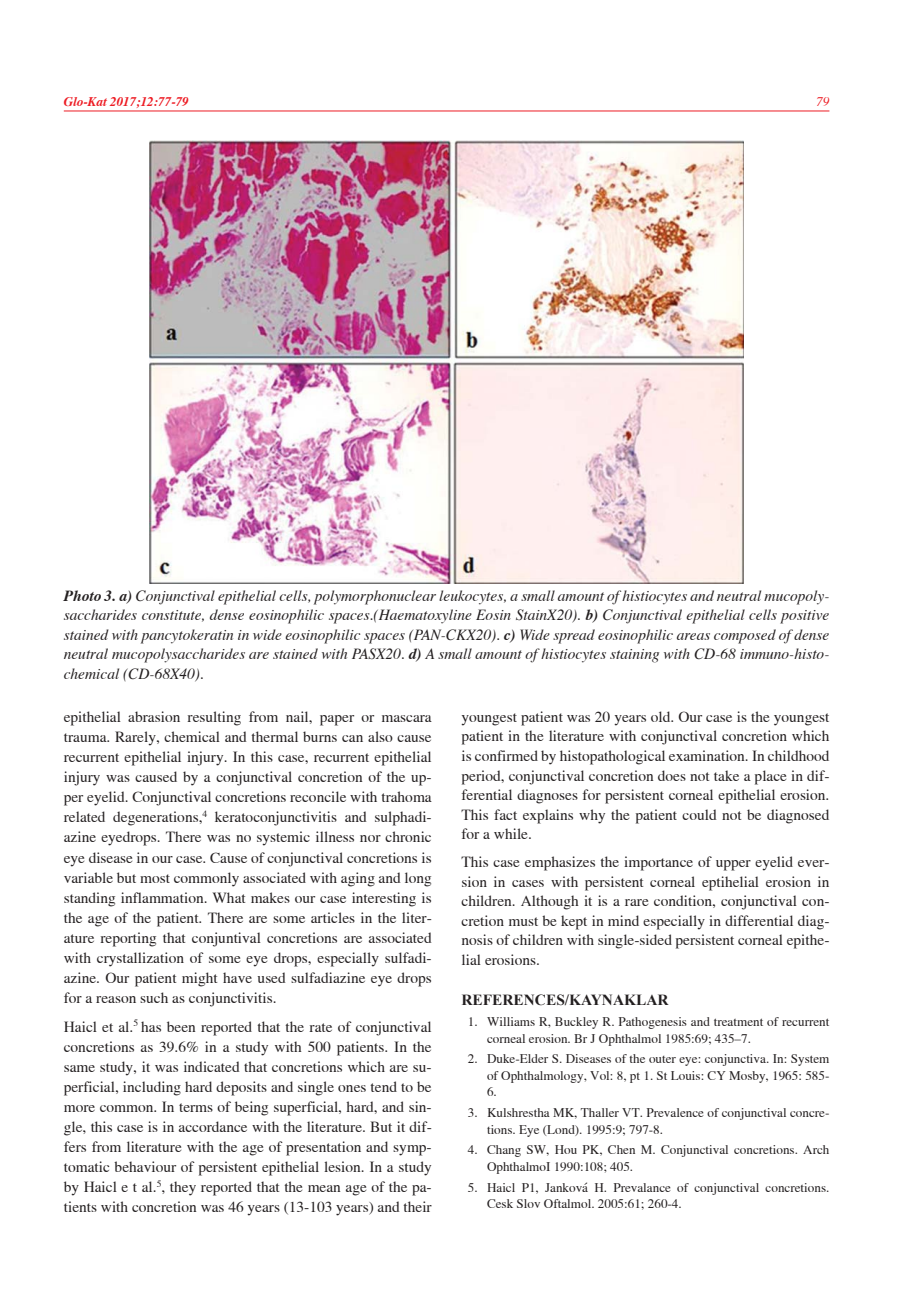
<style>
.page{position:relative;width:906px;height:1289px;background:#fff}
.page>*{position:absolute;margin:0;border:0;box-sizing:border-box;transform-origin:0 0}
.t1{font:15.3px/20.1px "Times Turk";color:#231f20;text-align:justify}
.t2{font:italic 15.3px/19.5px "Times";color:#231f20;text-align:justify}
.t3{font:700 15.3px "Times New Roman";color:#231f20}
.t4{font:13.2px/16.5px "Times Turk";color:#231f20}
.t5{font:italic 700 13.2px "Times";color:#ed1c24}
.t6{font:italic 13.2px "Times";color:#ed1c24}
.s1{font-weight:700}
</style>
<div class="page">
<hr style="left:64px;top:111px;width:765px;height:1px;background:#ed1c24">
<img style="left:150px;top:140px;width:593px;height:443px">
<p class="t5" style="left:64px;top:96px;width:127px">Glo-Kat 2017;12:77-79</p>
<p class="t6" style="left:816px;top:96px;width:15px">79</p>
<p class="t2" style="left:64px;top:587px;width:767px"><span class="s1">Photo 3. a)</span> Conjunctival epithelial cells, polymorphonuclear leukocytes, a small amount of histiocytes and neutral mucopoly&shy;saccharides constitute, dense eosinophilic spaces.(Haematoxyline Eosin StainX20). <span class="s1">b)</span> Conjunctival epithelial cells positive stained with pancytokeratin in wide eosinophilic spaces (PAN-CKX20). <span class="s1">c)</span> Wide spread eosinophilic areas composed of dense neutral mucopolysaccharides are stained with PASX20. <span class="s1">d)</span> A small amount of histiocytes staining with CD-68 immuno-histo&shy;chemical (CD-68X40).</p>
<p class="t1" style="left:64px;top:707px;width:369px">epithelial abrasion resulting from nail, paper or mascara trauma. Rarely, chemical and thermal burns can also cause recurrent epithelial injury. In this case, recurrent epithelial injury was caused by a conjunctival concretion of the up&shy;per eyelid. Conjunctival concretions reconcile with trahoma related degenerations,<sup>4</sup> keratoconjunctivitis and sulphadi&shy;azine eyedrops. There was no systemic illness nor chronic eye disease in our case. Cause of conjunctival concretions is variable but most commonly associated with aging and long standing inflammation. What makes our case interesting is the age of the patient. There are some articles in the liter&shy;ature reporting that conjuntival concretions are associated with crystallization of some eye drops, especially sulfadi&shy;azine. Our patient might have used sulfadiazine eye drops for a reason such as conjunctivitis.</p>
<p class="t1" style="left:64px;top:1017px;width:369px">Haicl et al.<sup>5</sup> has been reported that the rate of conjunctival concretions as 39.6% in a study with 500 patients. In the same study, it was indicated that concretions which are su&shy;perficial, including hard deposits and single ones tend to be more common. In terms of being superficial, hard, and sin&shy;gle, this case is in accordance with the literature. But it dif&shy;fers from literature with the age of presentation and symp&shy;tomatic behaviour of persistent epithelial lesion. In a study by Haicl e t al.<sup>5</sup>, they reported that the mean age of the pa&shy;tients with concretion was 46 years (13-103 years) and their</p>
<p class="t1" style="left:461px;top:707px;width:369px;line-height:19.5px">youngest patient was 20 years old. Our case is the youngest patient in the literature with conjunctival concretion which is confirmed by histopathological examination. In childhood period, conjunctival concretion does not take a place in dif&shy;ferential diagnoses for persistent corneal epithelial erosion.<br>This fact explains why the patient could not be diagnosed for a while.</p>
<p class="t1" style="left:461px;top:852px;width:369px;line-height:19.5px">This case emphasizes the importance of upper eyelid ever&shy;sion in cases with persistent corneal eptihelial erosion in children. Although it is a rare condition, conjunctival con&shy;cretion must be kept in mind especially in differential diag&shy;nosis of children with single-sided persistent corneal epithe&shy;lial erosions.</p>
<p class="t3" style="left:461px;top:991px;width:209px">REFERENCES/KAYNAKLAR</p>
<p class="t4" style="left:487px;top:1014px;width:344px;text-indent:-19px">1. Williams R, Buckley R. Pathogenesis and treatment of recurrent corneal erosion. Br J Ophthalmol 1985:69; 435–7.</p>
<p class="t4" style="left:487px;top:1051px;width:344px;text-align:justify;text-indent:-19px">2. Duke-Elder S. Diseases of the outer eye: conjunctiva. In: System of Ophthalmology, Vol: 8, pt 1. St Louis: CY Mosby, 1965: 585- 6.</p>
<p class="t4" style="left:487px;top:1105px;width:344px;text-indent:-19px">3. Kulshrestha MK, Thaller VT. Prevalence of conjunctival concre&shy;tions. Eye (Lond). 1995:9; 797-8.</p>
<p class="t4" style="left:487px;top:1142px;width:344px;text-indent:-19px">4. Chang SW, Hou PK, Chen M. Conjunctival concretions. Arch<br>OphthalmoI 1990:108; 405.</p>
<p class="t4" style="left:487px;top:1179px;width:344px;text-indent:-19px">5. Haicl P1, Janková H. Prevalance of conjunctival concretions.<br>Cesk Slov Oftalmol. 2005:61; 260-4.</p>
</div>
